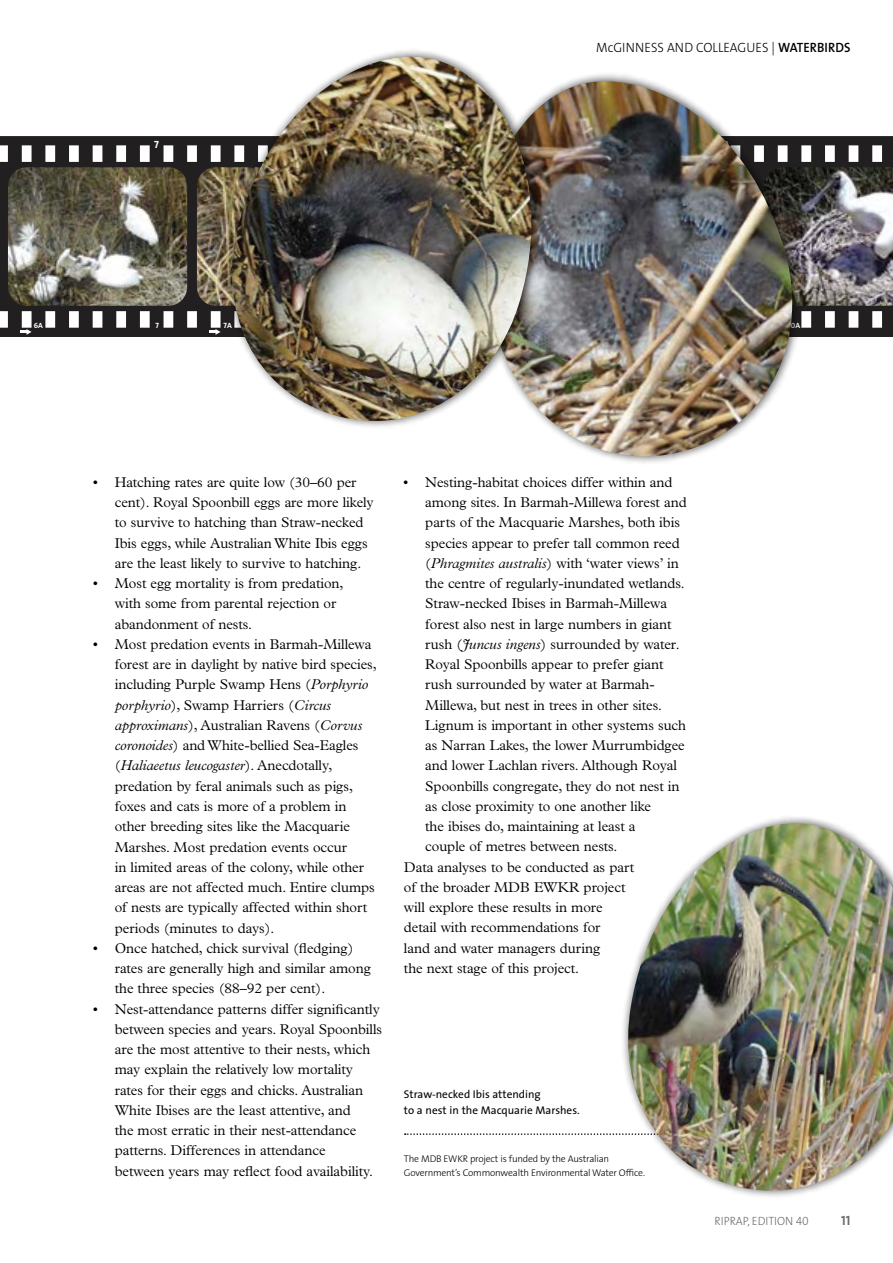
<style>
.page{position:relative;width:893px;height:1263px;background:#fff}
.page>*{position:absolute;margin:0;border:0;box-sizing:border-box;transform-origin:0 0}
.t1{font:300 14.25px/20.2px "Plantin";letter-spacing:-.005em;color:#000}
.t2{font:300 13.5px "The Sans";color:#000;scale:.95 1}
.t3{font:600 13.5px "The Sans";color:#000;scale:.95 1}
.t4{font:13.5px "The Sans Bold Caps";color:#6d6e71;scale:.95 1}
.t5{font:300 12px "The Sans";color:#6d6e71;scale:.95 1}
.t6{font:11.25px/16.5px "The Sans";color:#000}
.t7{font:10.5px "The Sans Bold Caps";color:#fff}
.t8{font:300 9.75px/13.5px "The Sans";letter-spacing:-.02em;color:#000}
.t9{font:7.65px "The Sans Bold Caps";color:#fff}
.s1{font-weight:600}
.s2{font-style:italic}
.s3{font-family:"The Sans Light Caps";font-weight:400}
</style>
<div class="page">
<svg style="left:0;top:136px;width:893px;height:201px"></svg>
<svg style="left:20px;top:329px;width:12px;height:6px"></svg>
<svg style="left:590px;top:74px;width:255px;height:263px"></svg>
<img style="left:590px;top:81px;width:222px;height:382px">
<img style="left:183px;top:50px;width:407px;height:401px">
<img style="left:214px;top:57px;width:342px;height:381px">
<svg style="left:405px;top:1133px;width:187px;height:2px"></svg>
<img style="left:615px;top:823px;width:278px;height:374px">
<p class="t2" style="left:596px;top:37px;width:197px">McGinness and colleagues | <span class="s1">WAT</span></p>
<p class="t3" style="left:803px;top:37px;width:51px">ERBIRDS</p>
<p class="t7" style="left:154px;top:136px;width:6px">7</p>
<p class="t7" style="left:719px;top:136px;width:11px">10</p>
<p class="t9" style="left:34px;top:319px;width:11px">6A</p>
<p class="t9" style="left:156px;top:319px;width:5px">7</p>
<p class="t9" style="left:224px;top:319px;width:10px">7A</p>
<p class="t9" style="left:788px;top:319px;width:13px">10A</p>
<p class="t1" style="left:115px;top:472px;width:260px;text-indent:-21px">• Hatching rates are quite low (30–60 per cent). Royal Spoonbill eggs are more likely to survive to hatching than Straw-necked Ibis eggs, while Australian White Ibis eggs are the least likely to survive to hatching.</p>
<p class="t1" style="left:115px;top:573px;width:230px;text-indent:-21px">• Most egg mortality is from predation, with some from parental rejection or abandonment of nests.</p>
<p class="t1" style="left:115px;top:634px;width:263px;text-indent:-21px">• Most predation events in Barmah-Millewa forest are in daylight by native bird species, including Purple Swamp Hens (<span class="s2">Porphyrio porphyrio</span>), Swamp Harriers (<span class="s2">Circus approximans</span>), Australian Ravens (<span class="s2">Corvus coronoides</span>) and White-bellied Sea-Eagles (<span class="s2">Haliaeetus leucogaster</span>). Anecdotally, predation by feral animals such as pigs, foxes and cats is more of a problem in other breeding sites like the Macquarie Marshes. Most predation events occur<br>in limited areas of the colony, while other areas are not affected much. Entire clumps of nests are typically affected within short periods (minutes to days).</p>
<p class="t1" style="left:115px;top:938px;width:258px;text-indent:-21px">• Once hatched, chick survival (fledging) rates are generally high and similar among the three species (88–92 per cent).</p>
<p class="t1" style="left:115px;top:999px;width:269px;text-indent:-21px">• Nest-attendance patterns differ significantly between species and years. Royal Spoonbills are the most attentive to their nests, which may explain the relatively low mortality rates for their eggs and chicks. Australian White Ibises are the least attentive, and<br>the most erratic in their nest-attendance patterns. Differences in attendance<br>between years may reflect food availability.</p>
<p class="t1" style="left:404px;top:472px;width:270px">• Nesting-habitat choices differ within and</p>
<p class="t1" style="left:425px;top:492px;width:263px">among sites. In Barmah-Millewa forest and</p>
<p class="t1" style="left:425px;top:513px;width:256px">parts of the Macquarie Marshes, both ibis</p>
<p class="t1" style="left:425px;top:533px;width:256px">species appear to prefer tall common reed</p>
<p class="t1" style="left:425px;top:553px;width:255px">(<span class="s2">Phragmites australis</span>) with ‘water views’ in</p>
<p class="t1" style="left:425px;top:573px;width:261px">the centre of regularly-inundated wetlands.</p>
<p class="t1" style="left:425px;top:594px;width:243px">Straw-necked Ibises in Barmah-Millewa</p>
<p class="t1" style="left:425px;top:614px;width:248px">forest also nest in large numbers in giant</p>
<p class="t1" style="left:425px;top:634px;width:256px">rush (<span class="s2">Juncus ingens</span>) surrounded by water.</p>
<p class="t1" style="left:425px;top:654px;width:240px">Royal Spoonbills appear to prefer giant</p>
<p class="t1" style="left:425px;top:675px;width:231px">rush surrounded by water at Barmah-</p>
<p class="t1" style="left:425px;top:695px;width:238px">Millewa, but nest in trees in other sites.</p>
<p class="t1" style="left:425px;top:715px;width:262px">Lignum is important in other systems such</p>
<p class="t1" style="left:425px;top:735px;width:261px">as Narran Lakes, the lower Murrumbidgee</p>
<p class="t1" style="left:425px;top:756px;width:253px">and lower Lachlan rivers. Although Royal</p>
<p class="t1" style="left:425px;top:776px;width:256px">Spoonbills congregate, they do not nest in</p>
<p class="t1" style="left:425px;top:796px;width:227px">as close proximity to one another like</p>
<p class="t1" style="left:425px;top:816px;width:212px">the ibises do, maintaining at least a</p>
<p class="t1" style="left:425px;top:837px;width:194px">couple of metres between nests.</p>
<p class="t1" style="left:404px;top:857px;width:232px">Data analyses to be conducted as part</p>
<p class="t1" style="left:404px;top:877px;width:223px">of the broader MDB EWKR project</p>
<p class="t1" style="left:404px;top:897px;width:200px">will explore these results in more</p>
<p class="t1" style="left:404px;top:918px;width:198px">detail with recommendations for</p>
<p class="t1" style="left:404px;top:938px;width:198px">land and water managers during</p>
<p class="t1" style="left:404px;top:958px;width:177px">the next stage of this project.</p>
<p class="t6" style="left:404px;top:1085px;width:177px">Straw-necked Ibis attending<br>to a nest in the Macquarie Marshes.</p>
<p class="t8" style="left:404px;top:1152px;width:243px;text-indent:66px">project is funded by the Australian<br>Government’s Commonwealth E nvironmental Water Office.</p>
<p class="t8" style="left:404px;top:1152px;width:42px">The MDB EWKR</p>
<p class="t5" style="left:714px;top:1211px;width:101px">RipRap, E dition <span class="s3">40</span></p>
<p class="t4" style="left:841px;top:1209px;width:11px">11</p>
</div>
